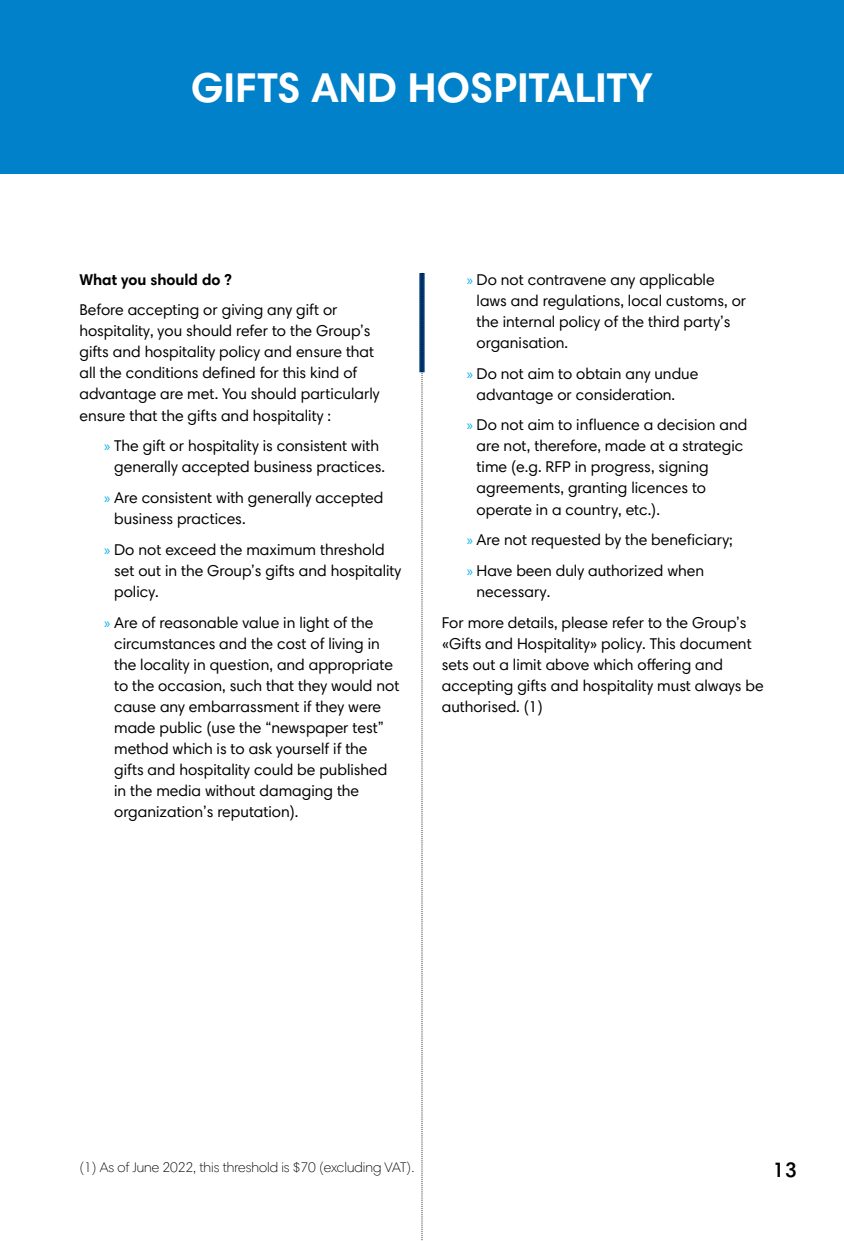
<style>
.page{position:relative;width:844px;height:1241px;background:#fff}
.page>*{position:absolute;margin:0;border:0;box-sizing:border-box;transform-origin:0 0}
.t1{font:700 42px "Harmonia Sans Pro Cyr";color:#fff}
.t2{font:600 21px "Harmonia Sans Pro Cyr";color:#000}
.t3{font:15.75px/21px "Harmonia Sans Pro Cyr";color:#000}
.t4{font:700 15.75px "Harmonia Sans Pro Cyr";color:#000}
.t5{font:300 14px "Harmonia Sans Pro Cyr";color:#000}
.s1{font-family:"Myriad Pro";font-size:14.88px;color:#00b1eb}
</style>
<div class="page">
<div style="left:419px;top:273px;width:5px;height:99px;background:#003a78"></div>
<svg style="left:421px;top:273px;width:2px;height:968px"></svg>
<div style="left:0;top:0;width:843px;height:174px;background:#0081c9"></div>
<h1 class="t1" style="left:191px;top:61px;width:463px">GIFTS AND HOSPITALITY</h1>
<p class="t4" style="left:79px;top:269px;width:154px">What you should do ?</p>
<p class="t3" style="left:79px;top:299px;width:302px">Before accepting or giving any gift or hospitality, you should refer to the Group’s gifts and hospitality policy and ensure that all the conditions defined for this kind of advantage are met. You should particularly ensure that the gifts and hospitality :</p>
<p class="t3" style="left:114px;top:435px;width:272px;text-indent:-10px"><span class="s1">»</span> The gift or hospitality is consistent with generally accepted business practices.</p>
<p class="t3" style="left:114px;top:487px;width:271px;text-indent:-10px"><span class="s1">»</span> Are consistent with generally accepted business practices.</p>
<p class="t3" style="left:114px;top:539px;width:289px;text-indent:-10px"><span class="s1">»</span> Do not exceed the maximum threshold set out in the Group’s gifts and hospitality policy.</p>
<p class="t3" style="left:114px;top:612px;width:287px;text-indent:-10px"><span class="s1">»</span> Are of reasonable value in light of the circumstances and the cost of living in the locality in question, and appropriate to the occasion, such that they would not cause any embarrassment if they were made public (use the “newspaper test” method which is to ask yourself if the gifts and hospitality could be published in the media without damaging the organization’s reputation).</p>
<p class="t3" style="left:476px;top:268px;width:271px;text-indent:-10px"><span class="s1">»</span> Do not contravene any applicable laws and regulations, local customs, or the internal policy of the third party’s organisation.</p>
<p class="t3" style="left:476px;top:362px;width:223px;text-indent:-10px"><span class="s1">»</span> Do not aim to obtain any undue advantage or consideration.</p>
<p class="t3" style="left:476px;top:414px;width:272px;text-indent:-10px"><span class="s1">»</span> Do not aim to influence a decision and are not, therefore, made at a strategic time (e.g. RFP in progress, signing agreements, granting licences to operate in a country, etc.).</p>
<p class="t3" style="left:466px;top:524px;width:267px;line-height:31px"><span class="s1">»</span> Are not requested by the beneficiary; <span class="s1">»</span> Have been duly authorized when</p>
<p class="t3" style="left:441px;top:576px;width:306px;line-height:31px;text-indent:35px">necessary.<br>For more details, please refer to the Group’s</p>
<p class="t3" style="left:441px;top:633px;width:323px">«Gifts and Hospitality» policy. This document sets out a limit above which offering and accepting gifts and hospitality must always be authorised. (1)</p>
<p class="t5" style="left:79px;top:1158px;width:336px">(1) As of June 2022, this threshold is $70 (excluding VAT).</p>
<h2 class="t2" style="left:772px;top:1156px;width:25px">13</h2>
</div>
